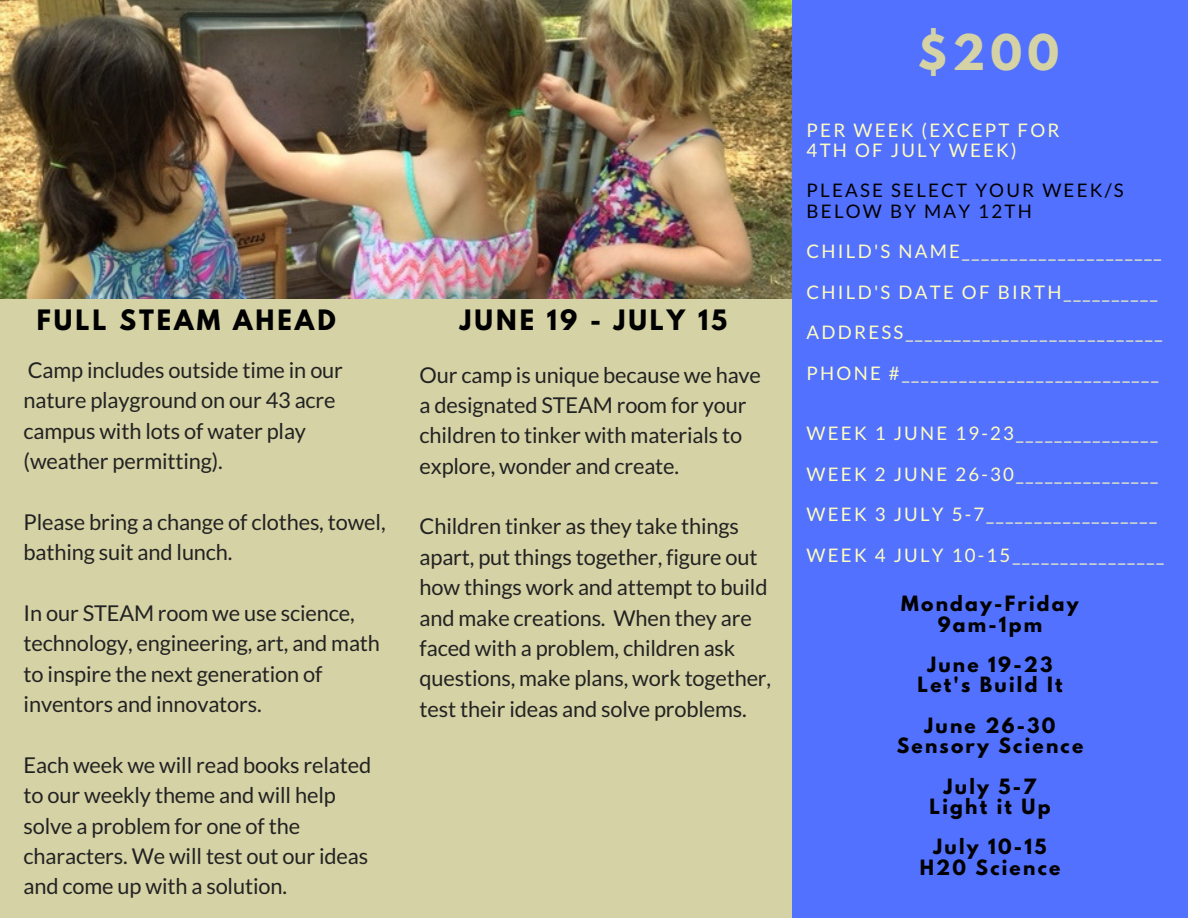
<style>
.page{position:relative;width:1188px;height:918px;background:#d5d2a5}
.page>*{position:absolute;margin:0;border:0;box-sizing:border-box;transform-origin:0 0}
.t1{font:700 43.65px "League Spartan";color:#d5d2a5}
.t2{font:700 24.9px "League Spartan";letter-spacing:.12em;color:#000}
.t3{font:21.75px/30.3px "Lato";letter-spacing:-.005em;color:#222}
.t4{font:18.75px/40.5px "Lato";letter-spacing:.12em;color:#fffdbf}
.t5{font:700 18.75px/20.2px "League Spartan";letter-spacing:.12em;color:#000;text-align:center}
.t6{font:18.75px/20.2px "Lato";letter-spacing:.12em;color:#000}
</style>
<div class="page">
<img style="left:0;top:0;width:792px;height:298px">
<div style="left:792px;top:0;width:396px;height:918px;background:#5271ff"></div>
<p class="t2" style="left:37px;top:307px;width:300px">FULL STEAM AHEAD</p>
<p class="t2" style="left:460px;top:307px;width:269px">JUNE 19 - JULY 15</p>
<p class="t3" style="left:24px;top:354px;width:321px">Camp includes outside time in our nature playground on our 43 acre campus with lots of water play (weather permitting).</p>
<p class="t3" style="left:24px;top:506px;width:364px">Please bring a change of clothes, towel, bathing suit and lunch.</p>
<p class="t3" style="left:24px;top:597px;width:358px">In our STEAM room we use science, technology, engineering, art, and math to inspire the next generation of inventors and innovators.</p>
<p class="t3" style="left:24px;top:749px;width:349px">Each week we will read books related to our weekly theme and will help solve a problem for one of the characters. We will test out our ideas and come up with a solution.</p>
<p class="t3" style="left:420px;top:359px;width:343px">Our camp is unique because we have a designated STEAM room for your children to tinker with materials to explore, wonder and create.</p>
<p class="t3" style="left:420px;top:511px;width:353px">Children tinker as they take things apart, put things together, figure out how things work and attempt to build and make creations. When they are faced with a problem, children ask questions, make plans, work together, test their ideas and solve problems.</p>
<h1 class="t1" style="left:918px;top:30px;width:143px">$200</h1>
<p class="t4" style="left:807px;top:119px;width:254px;line-height:20.2px">PER WEEK (EXCEPT FOR<br>4TH OF JULY WEEK)</p>
<p class="t6" style="left:807px;top:180px;width:319px">PLEASE SELECT YOUR WEEK/S<br>BELOW BY MAY 12TH</p>
<p class="t4" style="left:807px;top:231px;width:357px">CHILD'S NAME_____________________ CHILD'S DATE OF BIRTH__________ ADDRESS___________________________ PHONE #___________________________</p>
<p class="t4" style="left:807px;top:413px;width:359px">WEEK 1 JUNE 19-23_______________ WEEK 2 JUNE 26-30_______________ WEEK 3 JULY 5-7__________________ WEEK 4 JULY 10-15________________</p>
<p class="t5" style="left:901px;top:596px;width:179px">Monday-Friday<br>9am-1pm</p>
<p class="t5" style="left:918px;top:657px;width:146px">June 19-23<br>Let's Build It</p>
<p class="t5" style="left:897px;top:718px;width:188px">June 26-30<br>Sensory Science</p>
<p class="t5" style="left:930px;top:778px;width:122px">July 5-7<br>Light it Up</p>
<p class="t5" style="left:920px;top:839px;width:142px">July 10-15<br>H20 Science</p>
</div>
